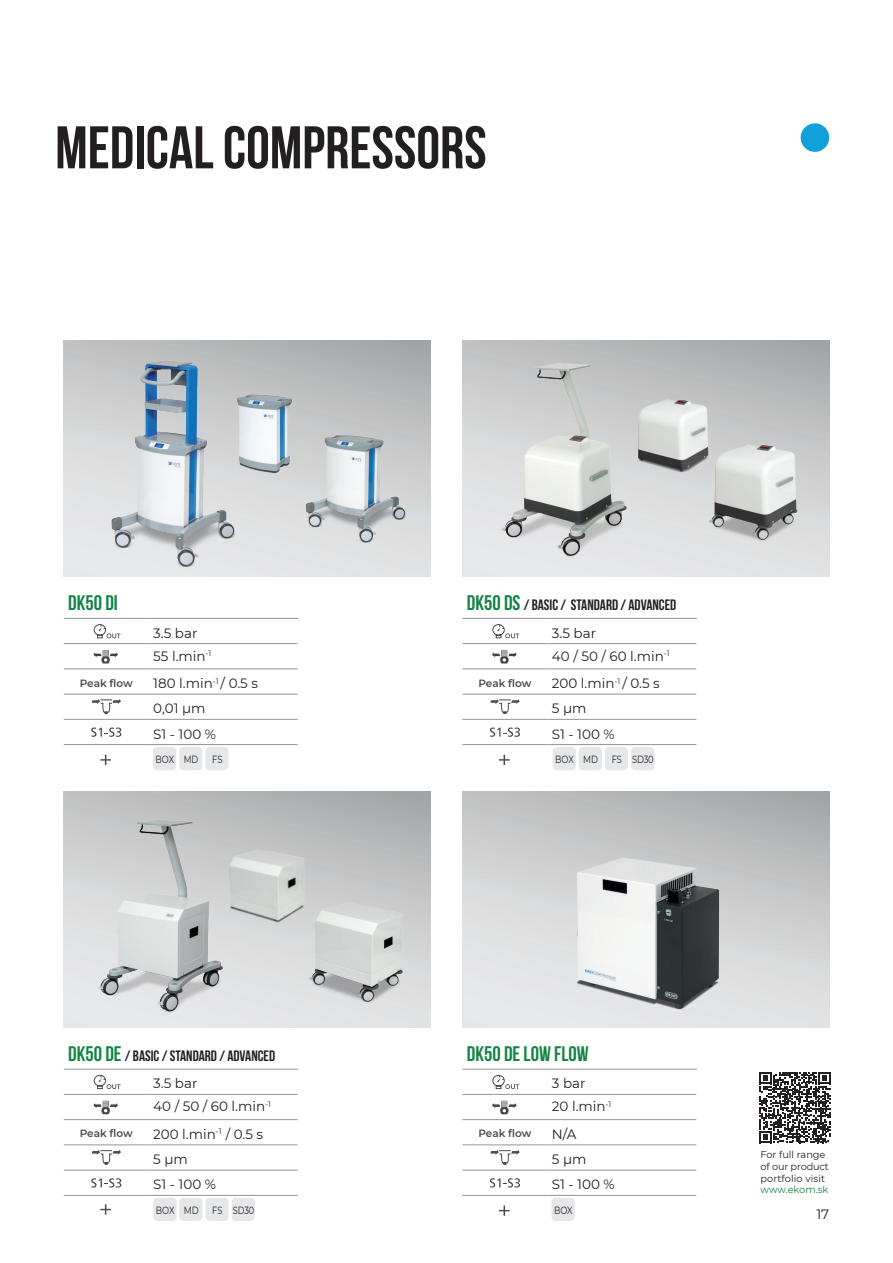
<style>
.page{position:relative;width:893px;height:1263px;background:#fff}
.page>*{position:absolute;margin:0;border:0;box-sizing:border-box;transform-origin:0 0}
.Bold_48pt{font:700 60px "Bebas Neue";color:#231f20}
.t1{font:700 21px "Bebas Neue";color:#148446}
.t2{font:700 15px "Bebas Neue";color:#231f20}
.t3{font:13.5px "Montserrat";color:#231f20}
.t4{font:600 10.5px "Montserrat";letter-spacing:-.015em;color:#4b4c4d}
.t5{font:10.5px "Montserrat";letter-spacing:-.005em;color:#231f20;scale:.8 1}
.t6{font:10.5px "Montserrat";letter-spacing:-.005em;color:#231f20;scale:.78 1}
.t7{font:9.75px "Montserrat";color:#231f20}
.t8{font:9.75px "Montserrat";letter-spacing:-.005em;color:#148446}
.s1{font-size:21px;color:#148446}
</style>
<div class="page">
<svg style="left:462px;top:792px;width:367px;height:236px;background:#cdcecf"></svg>
<svg style="left:103px;top:792px;width:328px;height:236px;background:#c5c7c8"></svg>
<svg style="left:462px;top:340px;width:367px;height:236px;background:#cbcdce"></svg>
<svg style="left:64px;top:340px;width:367px;height:236px;background:#c5c7c8"></svg>
<div style="left:0;top:350px;width:103px;height:913px;background:#fff"></div>
<div style="left:801px;top:123px;width:28px;height:29px;background:#12a0db;border-radius:50%"></div>
<svg style="left:760px;top:1072px;width:71px;height:71px"></svg>
<hr style="left:64px;top:618px;width:85px;height:1px;background:#939598">
<hr style="left:149px;top:618px;width:149px;height:1px;background:#939598">
<hr style="left:64px;top:643px;width:85px;height:1px;background:#939598">
<hr style="left:149px;top:643px;width:149px;height:1px;background:#939598">
<hr style="left:64px;top:669px;width:85px;height:1px;background:#939598">
<hr style="left:64px;top:694px;width:85px;height:1px;background:#939598">
<hr style="left:64px;top:719px;width:85px;height:1px;background:#939598">
<hr style="left:64px;top:744px;width:85px;height:1px;background:#939598">
<hr style="left:149px;top:669px;width:149px;height:1px;background:#939598">
<hr style="left:149px;top:694px;width:149px;height:1px;background:#939598">
<hr style="left:149px;top:719px;width:149px;height:1px;background:#939598">
<hr style="left:149px;top:744px;width:149px;height:1px;background:#939598">
<svg style="left:93px;top:624px;width:28px;height:14px"></svg>
<svg style="left:93px;top:650px;width:25px;height:13px"></svg>
<svg style="left:92px;top:699px;width:29px;height:15px"></svg>
<svg style="left:91px;top:727px;width:30px;height:10px"></svg>
<svg style="left:100px;top:755px;width:11px;height:10px"></svg>
<div style="left:153px;top:747px;width:23px;height:23px;background:#e6e7e9;border-radius:4px"></div>
<div style="left:179px;top:747px;width:23px;height:23px;background:#e6e7e9;border-radius:4px"></div>
<hr style="left:462px;top:618px;width:85px;height:1px;background:#939598">
<hr style="left:547px;top:618px;width:150px;height:1px;background:#939598">
<hr style="left:462px;top:643px;width:85px;height:1px;background:#939598">
<hr style="left:547px;top:643px;width:149px;height:1px;background:#939598">
<hr style="left:462px;top:669px;width:85px;height:1px;background:#939598">
<hr style="left:462px;top:694px;width:85px;height:1px;background:#939598">
<hr style="left:462px;top:719px;width:85px;height:1px;background:#939598">
<hr style="left:462px;top:744px;width:85px;height:1px;background:#939598">
<hr style="left:547px;top:669px;width:149px;height:1px;background:#939598">
<hr style="left:547px;top:694px;width:149px;height:1px;background:#939598">
<hr style="left:547px;top:719px;width:149px;height:1px;background:#939598">
<hr style="left:547px;top:744px;width:149px;height:1px;background:#939598">
<svg style="left:492px;top:624px;width:27px;height:14px"></svg>
<svg style="left:492px;top:650px;width:25px;height:13px"></svg>
<svg style="left:490px;top:699px;width:30px;height:15px"></svg>
<svg style="left:490px;top:727px;width:30px;height:10px"></svg>
<svg style="left:499px;top:755px;width:11px;height:10px"></svg>
<div style="left:631px;top:747px;width:23px;height:23px;background:#e6e7e9;border-radius:4px"></div>
<div style="left:579px;top:747px;width:23px;height:23px;background:#e6e7e9;border-radius:4px"></div>
<div style="left:605px;top:747px;width:23px;height:23px;background:#e6e7e9;border-radius:4px"></div>
<hr style="left:64px;top:1069px;width:85px;height:1px;background:#939598">
<hr style="left:149px;top:1069px;width:149px;height:1px;background:#939598">
<hr style="left:64px;top:1094px;width:85px;height:1px;background:#939598">
<hr style="left:149px;top:1094px;width:149px;height:1px;background:#939598">
<hr style="left:64px;top:1119px;width:85px;height:1px;background:#939598">
<hr style="left:64px;top:1144px;width:85px;height:1px;background:#939598">
<hr style="left:64px;top:1170px;width:85px;height:1px;background:#939598">
<hr style="left:64px;top:1195px;width:85px;height:1px;background:#939598">
<hr style="left:149px;top:1119px;width:149px;height:1px;background:#939598">
<hr style="left:149px;top:1144px;width:149px;height:1px;background:#939598">
<hr style="left:149px;top:1170px;width:149px;height:1px;background:#939598">
<hr style="left:149px;top:1195px;width:149px;height:1px;background:#939598">
<svg style="left:93px;top:1074px;width:28px;height:15px"></svg>
<svg style="left:93px;top:1101px;width:25px;height:13px"></svg>
<svg style="left:92px;top:1150px;width:29px;height:15px"></svg>
<svg style="left:91px;top:1178px;width:30px;height:9px"></svg>
<svg style="left:100px;top:1204px;width:11px;height:11px"></svg>
<hr style="left:462px;top:1069px;width:85px;height:1px;background:#939598">
<hr style="left:547px;top:1069px;width:150px;height:1px;background:#939598">
<hr style="left:462px;top:1094px;width:85px;height:1px;background:#939598">
<hr style="left:547px;top:1094px;width:149px;height:1px;background:#939598">
<hr style="left:462px;top:1119px;width:85px;height:1px;background:#939598">
<hr style="left:462px;top:1144px;width:85px;height:1px;background:#939598">
<hr style="left:462px;top:1170px;width:85px;height:1px;background:#939598">
<hr style="left:462px;top:1195px;width:85px;height:1px;background:#939598">
<hr style="left:547px;top:1119px;width:149px;height:1px;background:#939598">
<hr style="left:547px;top:1144px;width:149px;height:1px;background:#939598">
<hr style="left:547px;top:1170px;width:149px;height:1px;background:#939598">
<hr style="left:547px;top:1195px;width:149px;height:1px;background:#939598">
<svg style="left:492px;top:1074px;width:27px;height:15px"></svg>
<svg style="left:492px;top:1101px;width:25px;height:13px"></svg>
<svg style="left:490px;top:1150px;width:30px;height:15px"></svg>
<svg style="left:490px;top:1178px;width:30px;height:9px"></svg>
<svg style="left:499px;top:1205px;width:11px;height:11px"></svg>
<div style="left:179px;top:1198px;width:24px;height:23px;background:#e6e7e9;border-radius:4px"></div>
<div style="left:205px;top:1198px;width:24px;height:23px;background:#e6e7e9;border-radius:4px"></div>
<div style="left:232px;top:1198px;width:23px;height:23px;background:#e6e7e9;border-radius:4px"></div>
<img style="left:249px;top:385px;width:47px;height:89px">
<img style="left:291px;top:424px;width:126px;height:125px">
<img style="left:643px;top:380px;width:75px;height:103px">
<img style="left:700px;top:432px;width:107px;height:114px">
<img style="left:239px;top:839px;width:79px;height:104px">
<img style="left:299px;top:892px;width:110px;height:118px">
<div style="left:205px;top:747px;width:24px;height:23px;background:#e6e7e9;border-radius:4px"></div>
<div style="left:553px;top:747px;width:23px;height:23px;background:#e6e7e9;border-radius:4px"></div>
<div style="left:153px;top:1198px;width:24px;height:23px;background:#e6e7e9;border-radius:4px"></div>
<div style="left:551px;top:1198px;width:24px;height:23px;background:#e6e7e9;border-radius:4px"></div>
<img style="left:94px;top:344px;width:155px;height:231px">
<img style="left:492px;top:352px;width:151px;height:218px">
<img style="left:76px;top:800px;width:163px;height:228px">
<img style="left:565px;top:845px;width:167px;height:175px">
<p class="Bold_48pt" style="left:55px;top:115px;width:433px">MEDICAL COMPRESSORS</p>
<p class="t1" style="left:68px;top:592px;width:51px">DK50 DI</p>
<p class="t2" style="left:467px;top:597px;width:211px"><span class="s1">DK50 DS</span> / BASIC / STANDARD / ADVANCED</p>
<p class="t3" style="left:552px;top:623px;width:46px">3.5 bar</p>
<p class="t3" style="left:552px;top:646px;width:119px">40 / 50 / 60 l.min<sup>-1</sup></p>
<p class="t4" style="left:478px;top:675px;width:54px">Peak flow</p>
<p class="t3" style="left:552px;top:674px;width:109px">200 l.min<sup>-1</sup> / 0.5 s</p>
<p class="t3" style="left:552px;top:699px;width:36px">5 μm</p>
<p class="t3" style="left:552px;top:724px;width:64px">S1 - 100 %</p>
<p class="t5" style="left:583px;top:752px;width:20px">MD</p>
<p class="t6" style="left:612px;top:752px;width:14px">FS</p>
<p class="t5" style="left:632px;top:752px;width:29px">SD30</p>
<p class="t3" style="left:153px;top:623px;width:46px">3.5 bar</p>
<p class="t3" style="left:153px;top:646px;width:60px">55 l.min<sup>-1</sup></p>
<p class="t4" style="left:80px;top:675px;width:54px">Peak flow</p>
<p class="t3" style="left:153px;top:674px;width:106px">180 l.min<sup>-1</sup> / 0.5 s</p>
<p class="t3" style="left:153px;top:699px;width:54px">0,01 μm</p>
<p class="t3" style="left:153px;top:724px;width:64px">S1 - 100 %</p>
<p class="t5" style="left:156px;top:752px;width:25px">BOX</p>
<p class="t6" style="left:184px;top:752px;width:20px">MD</p>
<p class="t5" style="left:212px;top:752px;width:14px">FS</p>
<p class="t5" style="left:555px;top:752px;width:25px">BOX</p>
<p class="t2" style="left:68px;top:1048px;width:208px"><span class="s1">DK50 DE</span> / BASIC / STANDARD / ADVANCED</p>
<p class="t3" style="left:153px;top:1074px;width:46px">3.5 bar</p>
<p class="t3" style="left:153px;top:1097px;width:119px">40 / 50 / 60 l.min<sup>-1</sup></p>
<p class="t4" style="left:80px;top:1126px;width:54px">Peak flow</p>
<p class="t3" style="left:153px;top:1125px;width:111px">200 l.min<sup>-1</sup> / 0.5 s</p>
<p class="t3" style="left:153px;top:1150px;width:36px">5 μm</p>
<p class="t3" style="left:153px;top:1175px;width:64px">S1 - 100 %</p>
<p class="t1" style="left:467px;top:1042px;width:123px">DK50 DE LOW FLOW</p>
<p class="t3" style="left:552px;top:1074px;width:35px">3 bar</p>
<p class="t3" style="left:552px;top:1097px;width:61px">20 l.min<sup>-1</sup></p>
<p class="t4" style="left:478px;top:1126px;width:54px">Peak flow</p>
<p class="t3" style="left:552px;top:1125px;width:26px">N/A</p>
<p class="t3" style="left:552px;top:1150px;width:36px">5 μm</p>
<p class="t3" style="left:552px;top:1175px;width:64px">S1 - 100 %</p>
<p class="t5" style="left:156px;top:1203px;width:25px">BOX</p>
<p class="t5" style="left:554px;top:1203px;width:25px">BOX</p>
<p class="t5" style="left:184px;top:1203px;width:20px">MD</p>
<p class="t6" style="left:212px;top:1203px;width:14px">FS</p>
<p class="t6" style="left:233px;top:1203px;width:29px">SD30</p>
<p class="t7" style="left:760px;top:1148px;width:67px">For full range</p>
<p class="t7" style="left:760px;top:1160px;width:70px">of our product</p>
<p class="t7" style="left:760px;top:1171px;width:66px">portfolio visit</p>
<p class="t8" style="left:760px;top:1183px;width:69px">www.ekom.sk</p>
<p class="t3" style="left:816px;top:1205px;width:14px">17</p>
</div>
